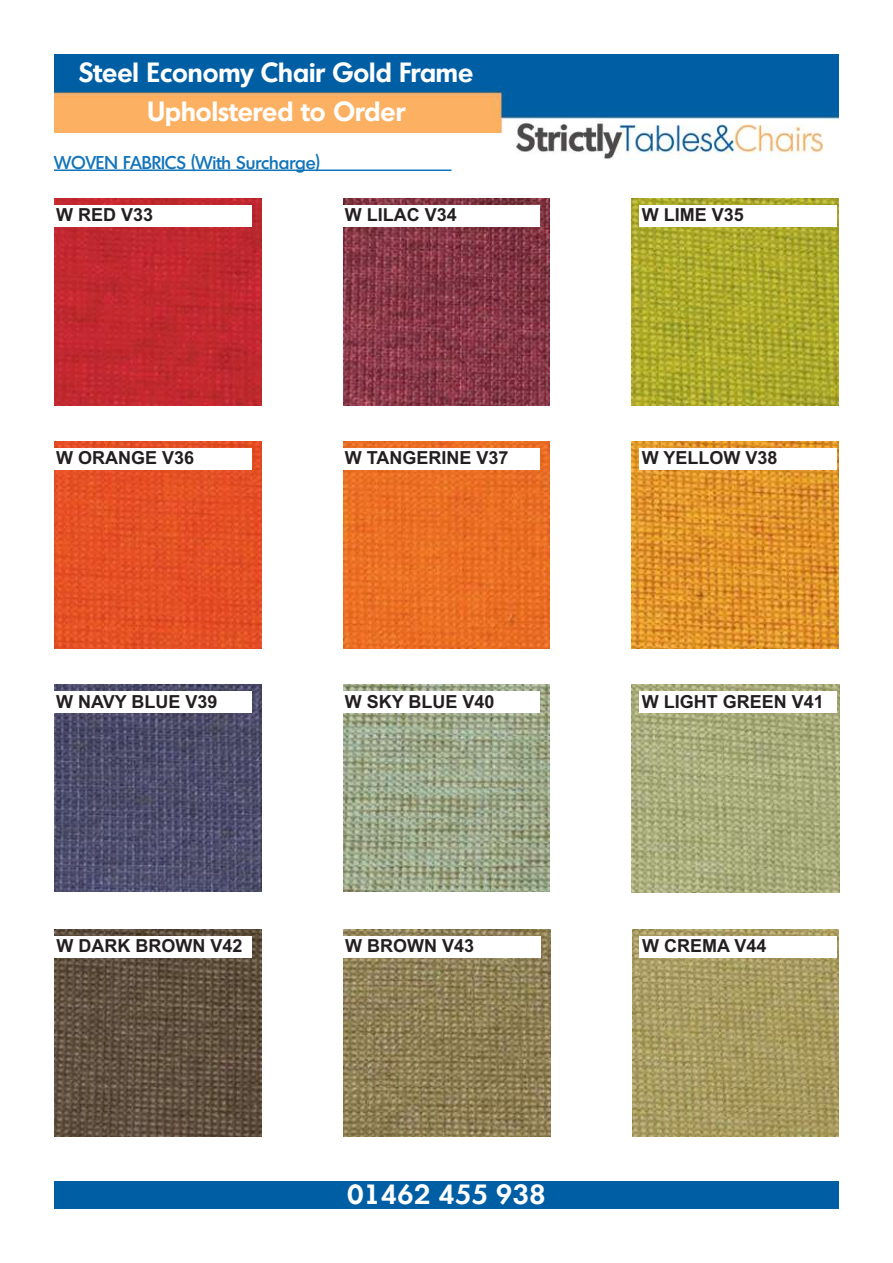
<style>
.page{position:relative;width:893px;height:1263px;background:#fff}
.page>*{position:absolute;margin:0;border:0;box-sizing:border-box;transform-origin:0 0}
.t1{font:600 27px "Montreal";color:#fff}
.t2{font:700 18px "Arial";color:#231f20}
.t3{font:500 18px "Montreal";color:#1274ba}
</style>
<div class="page">
<img style="left:54px;top:54px;width:785px;height:78px">
<div style="left:54px;top:1181px;width:785px;height:28px;background:#005fa4"></div>
<img style="left:516px;top:119px;width:307px;height:41px">
<img style="left:54px;top:198px;width:207px;height:207px">
<div style="left:54px;top:205px;width:197px;height:22px;background:#fff"></div>
<img style="left:343px;top:198px;width:207px;height:207px">
<div style="left:343px;top:205px;width:197px;height:22px;background:#fff"></div>
<img style="left:632px;top:198px;width:207px;height:207px">
<div style="left:639px;top:205px;width:198px;height:22px;background:#fff"></div>
<hr style="left:54px;top:169px;width:398px;height:2px;background:#1274ba">
<img style="left:54px;top:441px;width:207px;height:207px">
<div style="left:54px;top:448px;width:197px;height:22px;background:#fff"></div>
<img style="left:343px;top:441px;width:207px;height:207px">
<div style="left:343px;top:448px;width:197px;height:22px;background:#fff"></div>
<img style="left:632px;top:441px;width:207px;height:207px">
<div style="left:639px;top:448px;width:198px;height:22px;background:#fff"></div>
<img style="left:54px;top:685px;width:207px;height:207px">
<div style="left:54px;top:691px;width:197px;height:22px;background:#fff"></div>
<img style="left:343px;top:685px;width:207px;height:207px">
<div style="left:343px;top:691px;width:197px;height:22px;background:#fff"></div>
<img style="left:632px;top:685px;width:207px;height:207px">
<div style="left:639px;top:691px;width:198px;height:22px;background:#fff"></div>
<img style="left:55px;top:929px;width:207px;height:207px">
<div style="left:54px;top:936px;width:198px;height:22px;background:#fff"></div>
<img style="left:343px;top:929px;width:207px;height:207px">
<div style="left:343px;top:936px;width:197px;height:22px;background:#fff"></div>
<img style="left:632px;top:929px;width:207px;height:207px">
<div style="left:640px;top:936px;width:197px;height:22px;background:#fff"></div>
<h1 class="t1" style="left:79px;top:54px;width:396px">Steel Economy Chair Gold Frame</h1>
<h1 class="t1" style="left:148px;top:94px;width:259px">Upholstered to Order</h1>
<p class="t3" style="left:54px;top:151px;width:267px">WOVEN FABRICS (With Surcharge)</p>
<p class="t2" style="left:56px;top:205px;width:99px">W RED V33</p>
<p class="t2" style="left:345px;top:204px;width:114px">W LILAC V34</p>
<p class="t2" style="left:642px;top:204px;width:104px">W LIME V35</p>
<p class="t2" style="left:56px;top:448px;width:140px">W ORANGE V36</p>
<p class="t2" style="left:345px;top:448px;width:165px">W TANGERINE V37</p>
<p class="t2" style="left:642px;top:448px;width:137px">W YELLOW V38</p>
<p class="t2" style="left:56px;top:691px;width:163px">W NAVY BLUE V39</p>
<p class="t2" style="left:345px;top:691px;width:151px">W SKY BLUE V40</p>
<p class="t2" style="left:642px;top:691px;width:184px">W LIGHT GREEN V41</p>
<p class="t2" style="left:57px;top:935px;width:188px">W DARK BROWN V42</p>
<p class="t2" style="left:345px;top:935px;width:131px">W BROWN V43</p>
<p class="t2" style="left:642px;top:935px;width:126px">W CREMA V44</p>
<h1 class="t1" style="left:347px;top:1177px;width:200px">01462 455 938</h1>
</div>
